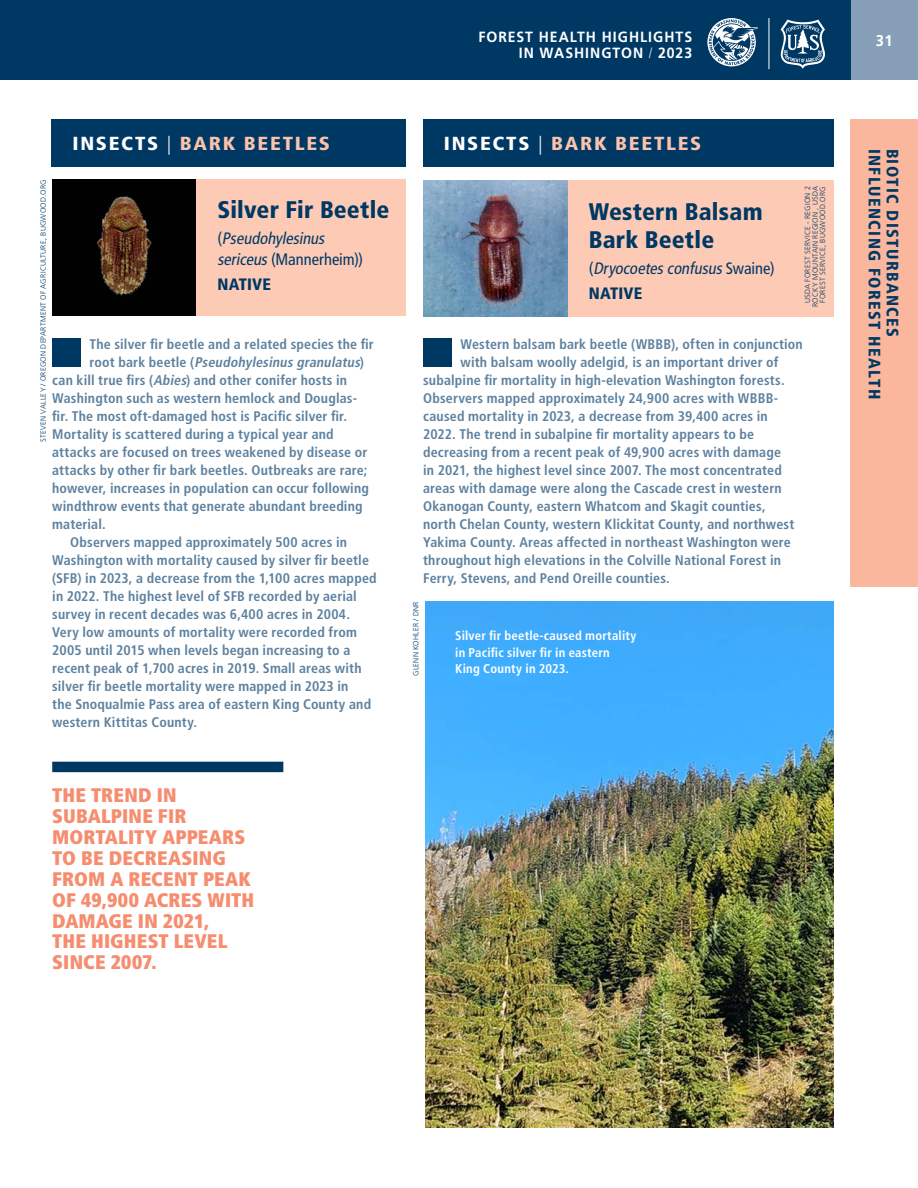
<style>
.page{position:relative;width:918px;height:1188px;background:#fff}
.page>*{position:absolute;margin:0;border:0;box-sizing:border-box;transform-origin:0 0}
.Species-Bold{font:900 condensed 24px/28.5px "Frutiger LT Std";letter-spacing:.01em;color:#003864}
.Quote-Bar{font:900 condensed 19.65px/20.9px "Frutiger LT Std";letter-spacing:.01em;color:#f68d6f}
.Leg-Body-1{font:900 condensed 18.9px "Frutiger LT Std";letter-spacing:.085em;color:#fbc3ad;scale:1.1 1}
.Species-Italics{font:italic condensed 16.5px/21px "Frutiger LT Std";color:#003864}
.Species-Italics-2{font:900 condensed 16.5px "Frutiger LT Std";letter-spacing:.085em;color:#003864}
.t1{font:700 15.6px "Frutiger LT Std";color:#fff;scale:.95 1}
.t2{font:700 14.85px "Frutiger LT Std";letter-spacing:.07em;color:#fff;scale:.95 1}
.Blue-Insects{font:700 condensed 13.95px/18px "Frutiger LT Std";letter-spacing:.01em;color:#5d819f}
.Blue-Insects-2{font:italic 700 condensed 13.95px "Frutiger LT Std";color:#5d819f}
.Photo_Caption_Bold{font:700 condensed 12.75px/16.5px "Frutiger LT Std";letter-spacing:.015em;color:#fff}
.Text{font:300 7.5px/7.5px "Frutiger LT Std";letter-spacing:.04em;color:#003864;text-align:center}
.s1{font-weight:300;font-stretch:condensed}
.s2{color:#fff}
.s3{font-weight:300;color:#fff}
.s4{font-style:normal}
.s5{font-style:italic}
</style>
<div class="page">
<div style="left:850px;top:0;width:68px;height:80px;background:#869fb7"></div>
<div style="left:0;top:0;width:850px;height:80px;background:#003864"></div>
<svg style="left:707px;top:18px;width:51px;height:48px"></svg>
<svg style="left:781px;top:20px;width:44px;height:49px"></svg>
<hr style="left:769px;top:18px;width:1px;height:51px;background:#fff">
<div style="left:52px;top:119px;width:354px;height:47px;background:#003864"></div>
<div style="left:423px;top:119px;width:411px;height:47px;background:#003864"></div>
<img style="left:52px;top:179px;width:145px;height:136px">
<div style="left:197px;top:179px;width:209px;height:136px;background:#fccab5"></div>
<div style="left:850px;top:119px;width:68px;height:467px;background:#fab79e"></div>
<img style="left:423px;top:181px;width:145px;height:136px">
<div style="left:568px;top:181px;width:266px;height:136px;background:#fccab5"></div>
<img style="left:425px;top:602px;width:409px;height:525px">
<div style="left:52px;top:762px;width:231px;height:10px;background:#003864"></div>
<div style="left:52px;top:339px;width:29px;height:28px;background:#003864"></div>
<div style="left:423px;top:339px;width:29px;height:28px;background:#003864"></div>
<p class="t2" style="left:478px;top:28px;width:227px">FOREST HEALTH HIGHLIGHTS</p>
<p class="t1" style="left:876px;top:31px;width:19px">31</p>
<p class="t2" style="left:519px;top:44px;width:184px">IN WASHINGTON <span class="s1">/</span> 2023</p>
<p class="Leg-Body-1" style="left:72px;top:132px;width:236px"><span class="s2">INSECTS</span> <span class="s3">|</span> BARK BEETLES</p>
<p class="Leg-Body-1" style="left:444px;top:132px;width:236px"><span class="s2">INSECTS</span> <span class="s3">|</span> BARK BEETLES</p>
<p class="Text" style="left:40px;top:442px;width:264px;rotate:-90deg">STEVEN VALLEY / OREGON DEPARTMENT OF AGRICULTURE, BUGWOOD.ORG</p>
<p class="Text" style="left:804px;top:307px;width:122px;rotate:-90deg">USDA FOREST SERVICE - REGION 2<br>ROCKY MOUNTAIN REGION , USDA<br>FOREST SERVICE, BUGWOOD.ORG</p>
<p class="Species-Bold" style="left:217px;top:195px;width:174px">Silver Fir Beetle</p>
<p class="Species-Italics" style="left:217px;top:227px;width:147px"><span class="s4">(</span> Pseudohylesinus sericeus<span class="s4">(Mannerheim))</span></p>
<p class="Species-Italics-2" style="left:217px;top:274px;width:55px">NATIVE</p>
<p class="Species-Bold" style="left:589px;top:197px;width:175px">Western Balsam<br>Bark Beetle</p>
<p class="Species-Italics" style="left:589px;top:257px;width:187px"><span class="s4">(</span> Dryocoetesconfusus<span class="s4">S w a i n e )</span></p>
<p class="Species-Italics-2" style="left:589px;top:283px;width:55px">NATIVE</p>
<p class="Blue-Insects" style="left:461px;top:335px;width:344px">Western balsam bark beetle (WBBB), often in conjunction</p>
<p class="Blue-Insects" style="left:461px;top:353px;width:320px">with balsam woolly adelgid, is an important driver of</p>
<p class="Blue-Insects" style="left:423px;top:371px;width:363px">subalpine fir mortality in high-elevation Washington forests.</p>
<p class="Blue-Insects" style="left:423px;top:389px;width:356px">Observers mapped approximately 24,900 acres with WBBB-</p>
<p class="Blue-Insects" style="left:423px;top:407px;width:346px">caused mortality in 2023, a decrease from 39,400 acres in</p>
<p class="Blue-Insects" style="left:423px;top:425px;width:333px">2022. The trend in subalpine fir mortality appears to be</p>
<p class="Blue-Insects" style="left:423px;top:443px;width:359px">decreasing from a recent peak of 49,900 acres with damage</p>
<p class="Blue-Insects" style="left:423px;top:461px;width:360px">in 2021, the highest level since 2007. The most concentrated</p>
<p class="Blue-Insects" style="left:423px;top:479px;width:360px">areas with damage were along the Cascade crest in western</p>
<p class="Blue-Insects" style="left:423px;top:497px;width:344px">Okanogan County, eastern Whatcom and Skagit counties,</p>
<p class="Blue-Insects" style="left:423px;top:515px;width:373px">north Chelan County, western Klickitat County, and northwest</p>
<p class="Blue-Insects" style="left:423px;top:533px;width:369px">Yakima County. Areas affected in northeast Washington were</p>
<p class="Blue-Insects" style="left:423px;top:551px;width:360px">throughout high elevations in the Colville National Forest in</p>
<p class="Blue-Insects" style="left:423px;top:569px;width:248px">Ferry, Stevens, and Pend Oreille counties.</p>
<p class="Blue-Insects" style="left:90px;top:335px;width:286px">The silver fir beetle and a related species the fir</p>
<p class="Blue-Insects-2" style="left:90px;top:354px;width:276px"><span class="s4">r o o t b a r k b e e t l e (</span> Pseudohylesinus granulatus<span class="s4">)</span></p>
<p class="Blue-Insects" style="left:52px;top:371px;width:296px">can kill true firs (<span class="s5">Abies</span>) and other conifer hosts in</p>
<p class="Blue-Insects" style="left:52px;top:389px;width:306px">Washington such as western hemlock and Douglas-</p>
<p class="Blue-Insects" style="left:52px;top:407px;width:296px">fir. The most oft-damaged host is Pacific silver fir.</p>
<p class="Blue-Insects" style="left:52px;top:425px;width:283px">Mortality is scattered during a typical year and</p>
<p class="Blue-Insects" style="left:52px;top:443px;width:317px">attacks are focused on trees weakened by disease or</p>
<p class="Blue-Insects" style="left:52px;top:461px;width:317px">attacks by other fir bark beetles. Outbreaks are rare;</p>
<p class="Blue-Insects" style="left:52px;top:479px;width:318px">however, increases in population can occur following</p>
<p class="Blue-Insects" style="left:52px;top:497px;width:312px">windthrow events that generate abundant breeding</p>
<p class="Blue-Insects" style="left:52px;top:515px;width:55px">material.</p>
<p class="Blue-Insects" style="left:52px;top:533px;width:326px;text-indent:18px">Observers mapped approximately 500 acres in Washington with mortality caused by silver fir beetle (SFB) in 2023, a decrease from the 1,100 acres mapped in 2022. The highest level of SFB recorded by aerial survey in recent decades was 6,400 acres in 2004.<br>Very low amounts of mortality were recorded from 2005 until 2015 when levels began increasing to a recent peak of 1,700 acres in 2019. Small areas with silver fir beetle mortality were mapped in 2023 in<br>the Snoqualmie Pass area of eastern King County and western Kittitas County.</p>
<p class="Text" style="left:412px;top:676px;width:76px;rotate:-90deg">GLENN KOHLER / DNR</p>
<p class="Photo_Caption_Bold" style="left:455px;top:628px;width:183px">Silver fir beetle-caused mortality in Pacific silver fir in eastern<br>King County in 2023.</p>
<p class="Quote-Bar" style="left:52px;top:785px;width:203px">THE TREND IN<br>SUBALPINE FIR<br>MORTALITY APPEARS<br>TO BE DECREASING<br>FROM A RECENT PEAK<br>OF 49,900 ACRES WITH<br>DAMAGE IN 2021,<br>THE HIGHEST LEVEL<br>SINCE 2007.</p>
<p class="Species-Italics-2" style="left:884px;top:148px;width:252px;rotate:90deg">INFLUENCING FOREST HEALTH</p>
<p class="Species-Italics-2" style="left:902px;top:148px;width:190px;rotate:90deg">BIOTIC DISTURBANCES</p>
</div>
